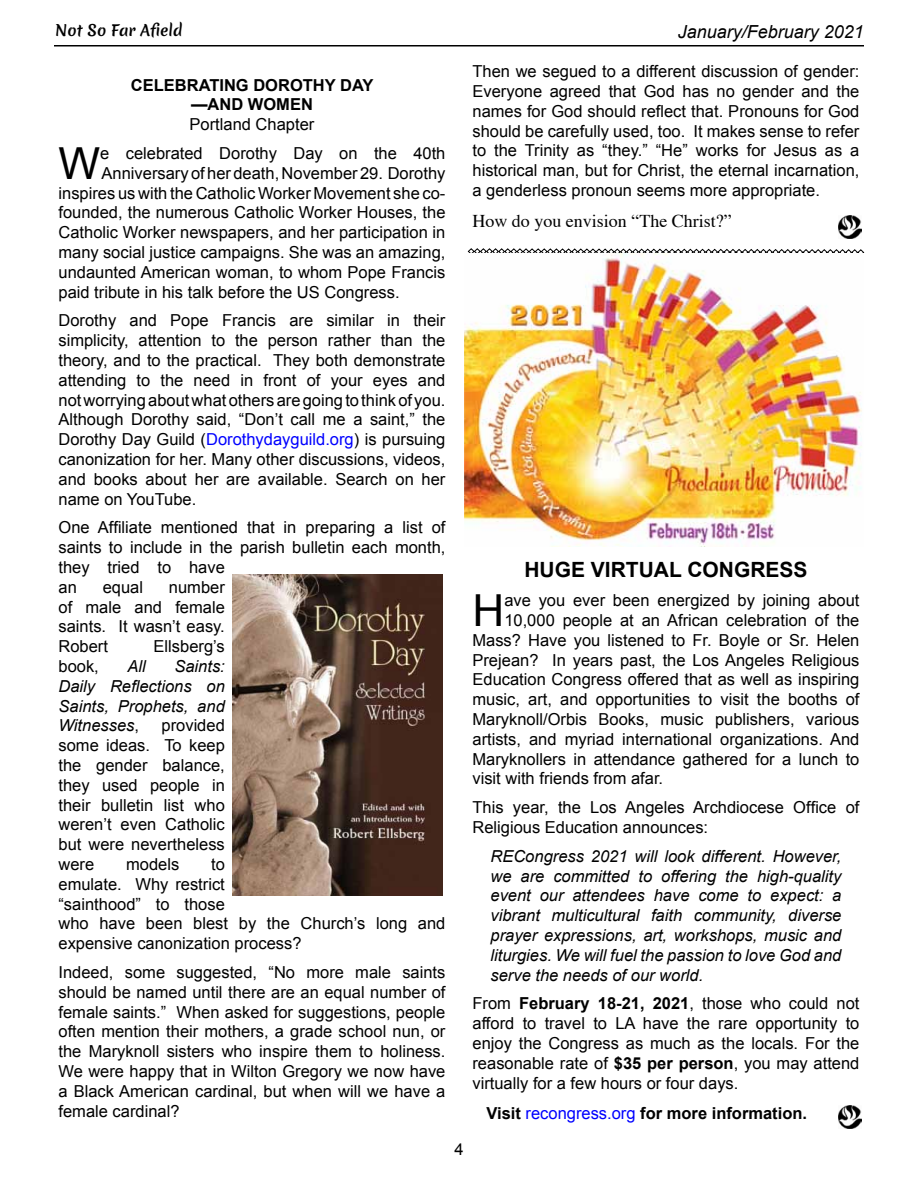
<style>
.page{position:relative;width:918px;height:1188px;background:#fff}
.page>*{position:absolute;margin:0;border:0;box-sizing:border-box;transform-origin:0 0}
.t1{font:44.1px "Arial";color:#000}
.t2{font:700 21px "Arial";color:#000}
.t3{font:18px "Times";color:#000}
.t4{font:italic 18px "Arial";color:#000}
.t5{font:16.5px/19.8px "Arial";color:#000}
.t6{font:italic 16.5px/19.8px "Arial";color:#000;text-align:justify}
.t7{font:700 16.5px/19.8px "Arial";color:#000;text-align:center}
.t8{font:15px "Merienda One";color:#000}
.s1{color:#00f}
.s2{font-style:normal}
.s3{font-weight:700}
.s4{font-weight:400;color:#00f}
</style>
<div class="page">
<hr style="left:54px;top:45px;width:810px;height:1px;background:#000">
<img style="left:232px;top:574px;width:210px;height:321px">
<img style="left:839px;top:216px;width:22px;height:23px">
<img style="left:465px;top:256px;width:397px;height:290px">
<svg style="left:468px;top:248px;width:396px;height:8px"></svg>
<img style="left:839px;top:1105px;width:22px;height:23px">
<p class="t8" style="left:55px;top:19px;width:129px">Not So Far Afield</p>
<p class="t4" style="left:678px;top:20px;width:188px">January/February 2021</p>
<p class="t7" style="left:131px;top:75px;width:244px">Celebrating Dorothy Day —and Women</p>
<p class="t5" style="left:190px;top:115px;width:126px">Portland Chapter</p>
<h1 class="t1" style="left:58px;top:134px;width:43px">W</h1>
<p class="t5" style="left:100px;top:143px;width:347px">e celebrated Dorothy Day on the 40th</p>
<p class="t5" style="left:102px;top:163px;width:345px">Anniversary of her death, November 29. Dorothy</p>
<p class="t5" style="left:59px;top:183px;width:388px">inspires us with the Catholic Worker Movement she co-</p>
<p class="t5" style="left:59px;top:203px;width:389px">founded, the numerous Catholic Worker Houses, the</p>
<p class="t5" style="left:59px;top:223px;width:388px">Catholic Worker newspapers, and her participation in</p>
<p class="t5" style="left:59px;top:242px;width:388px">many social justice campaigns. She was an amazing,</p>
<p class="t5" style="left:59px;top:262px;width:388px">undaunted American woman, to whom Pope Francis</p>
<p class="t5" style="left:59px;top:282px;width:340px">paid tribute in his talk before the US Congress.</p>
<p class="t5" style="left:59px;top:311px;width:388px">Dorothy and Pope Francis are similar in their simplicity, attention to the person rather than the theory, and to the practical. They both demonstrate attending to the need in front of your eyes and not worrying about what others are going to think of you.<br>Although Dorothy said, “Don’t call me a saint,” the Dorothy Day Guild (<span class="s1">Dorothydayguild.org</span>) is pursuing canonization for her. Many other discussions, videos, and books about her are available. Search on her name on YouTube.</p>
<p class="t5" style="left:59px;top:518px;width:388px">One Affiliate mentioned that in preparing a list of saints to include in the parish bulletin each month, they tried to have<br>an</p>
<p class="t5" style="left:59px;top:577px;width:168px;text-indent:110px">number of male and female saints. It wasn’t easy.<br>Robert</p>
<p class="t5" style="left:103px;top:577px;width:42px">equal</p>
<p class="t5" style="left:154px;top:637px;width:73px">Ellsberg’s</p>
<p class="t6" style="left:59px;top:657px;width:168px;text-indent:116px">Saints:<br>Daily Reflections on Saints, Prophets, and Witnesses<span class="s2">,</span></p>
<p class="t5" style="left:59px;top:656px;width:42px">book,</p>
<p class="t6" style="left:127px;top:657px;width:20px">All</p>
<p class="t5" style="left:59px;top:716px;width:168px;text-align:justify;text-indent:103px">provided some ideas. To keep the gender balance, they used people in their bulletin list who weren’t even Catholic but were nevertheless were</p>
<p class="t5" style="left:126px;top:854px;width:55px">models</p>
<p class="t5" style="left:59px;top:854px;width:388px;text-indent:153px">to<br>emulate. Why restrict<br>“sainthood” to those<br>who have been blest by the Church’s long and expensive canonization process?</p>
<p class="t5" style="left:59px;top:962px;width:388px">Indeed, some suggested, “No more male saints should be named until there are an equal number of female saints.” When asked for suggestions, people often mention their mothers, a grade school nun, or the Maryknoll sisters who inspire them to holiness.<br>We were happy that in Wilton Gregory we now have a Black American cardinal, but when will we have a female cardinal?</p>
<p class="t5" style="left:455px;top:1139px;width:11px">4</p>
<p class="t5" style="left:472px;top:62px;width:388px;text-align:justify">Then we segued to a different discussion of gender:<br>Everyone agreed that God has no gender and the names for God should reflect that. Pronouns for God should be carefully used, too. It makes sense to refer to the Trinity as “they. ” “He” works for Jesus as a historical man, but for Christ, the eternal incarnation, a genderless pronoun seems more appropriate.</p>
<p class="t3" style="left:472px;top:204px;width:261px">How do you envision “The Christ?”</p>
<p class="t2" style="left:524px;top:556px;width:285px">Huge Virtual Congress</p>
<h1 class="t1" style="left:472px;top:582px;width:33px">H</h1>
<p class="t5" style="left:504px;top:591px;width:357px">ave you ever been energized by joining about</p>
<p class="t5" style="left:504px;top:610px;width:357px">10,000 people at an African celebration of the</p>
<p class="t5" style="left:472px;top:630px;width:388px">Mass? Have you listened to Fr. Boyle or Sr. Helen</p>
<p class="t5" style="left:472px;top:650px;width:388px">Prejean? In years past, the Los Angeles Religious</p>
<p class="t5" style="left:472px;top:670px;width:388px">Education Congress offered that as well as inspiring</p>
<p class="t5" style="left:472px;top:690px;width:388px">music, art, and opportunities to visit the booths of</p>
<p class="t5" style="left:472px;top:709px;width:388px">Maryknoll/Orbis Books, music publishers, various</p>
<p class="t5" style="left:472px;top:729px;width:388px">artists, and myriad international organizations. And</p>
<p class="t5" style="left:472px;top:749px;width:389px">Maryknollers in attendance gathered for a lunch to</p>
<p class="t5" style="left:472px;top:769px;width:189px">visit with friends from afar.</p>
<p class="t5" style="left:472px;top:798px;width:388px">This year, the Los Angeles Archdiocese Office of<br>Religious Education announces:</p>
<p class="t6" style="left:490px;top:846px;width:353px">RECongress 2021 will look different. However, we are committed to offering the high-quality event our attendees have come to expect: a vibrant multicultural faith community, diverse prayer expressions, art, workshops, music and liturgies. We will fuel the passion to love God and serve the needs of our world.</p>
<p class="t5" style="left:472px;top:994px;width:389px;text-align:justify">From <span class="s3">February 18-21, 2021</span>, those who could not afford to travel to LA have the rare opportunity to enjoy the Congress as much as the locals. For the reasonable rate of <span class="s3">$35 per person</span>, you may attend virtually for a few hours or four days.</p>
<p class="t7" style="left:486px;top:1104px;width:322px">Visit <span class="s4">recongress.org</span> for more information.</p>
</div>
